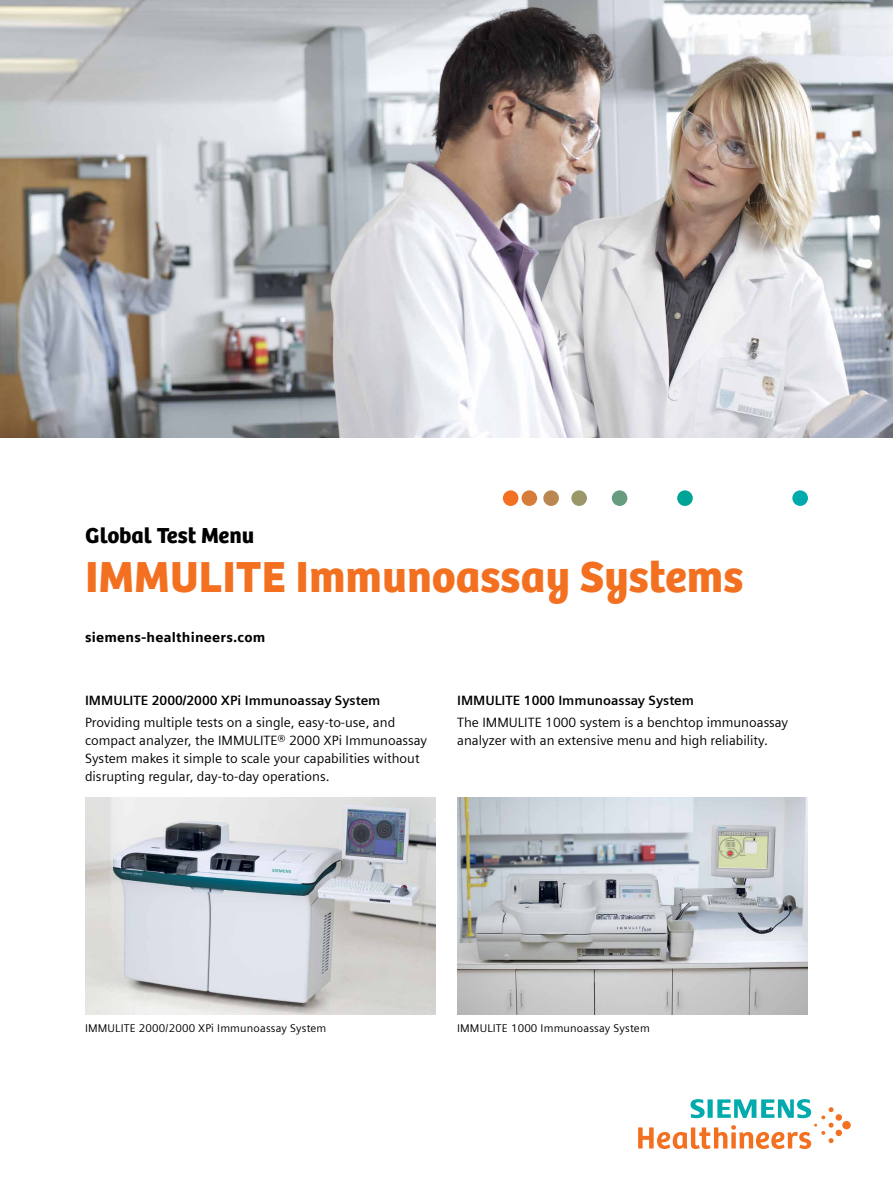
<style>
.page{position:relative;width:893px;height:1191px;background:#fff}
.page>*{position:absolute;margin:0;border:0;box-sizing:border-box;transform-origin:0 0}
.t1{font:45px "SH Bree Headline Regular";color:#f37021}
.t2{font:22.5px "SH Bree Headline Regular";color:#000}
.t3{font:13.5px/18px "Siemens Sans";color:#000}
.t4{font:700 13.5px "Siemens Sans";color:#000}
.t5{font:900 13.5px "Siemens Sans";letter-spacing:.015em;color:#000}
.t6{font:11.25px "Siemens Sans";letter-spacing:.015em;color:#000}
</style>
<div class="page">
<svg style="left:638px;top:1099px;width:213px;height:50px"></svg>
<div style="left:503px;top:490px;width:15px;height:16px;background:#f36f21;border-radius:50%"></div>
<div style="left:522px;top:490px;width:15px;height:16px;background:#d67d39;border-radius:50%"></div>
<div style="left:543px;top:490px;width:16px;height:16px;background:#bb8750;border-radius:50%"></div>
<div style="left:571px;top:490px;width:16px;height:16px;background:#9a9769;border-radius:50%"></div>
<div style="left:612px;top:490px;width:15px;height:16px;background:#679c7f;border-radius:50%"></div>
<div style="left:677px;top:490px;width:16px;height:16px;background:#00a496;border-radius:50%"></div>
<div style="left:792px;top:490px;width:16px;height:16px;background:#00aaad;border-radius:50%"></div>
<img style="left:0;top:0;width:893px;height:437px">
<img style="left:457px;top:797px;width:351px;height:217px">
<img style="left:85px;top:797px;width:351px;height:217px">
<h2 class="t2" style="left:85px;top:517px;width:171px">Global Test Menu</h2>
<h1 class="t1" style="left:85px;top:542px;width:660px">IMMULITE Immunoassay Systems</h1>
<p class="t5" style="left:85px;top:626px;width:182px">siemens-healthineers.com</p>
<p class="t4" style="left:85px;top:689px;width:297px">IMMULITE 2000/2000 XPi Immunoassay System</p>
<p class="t3" style="left:85px;top:712px;width:344px">Providing multiple tests on a single, easy-to-use, and compact analyzer, the IMMULITE® 2000 XPi Immunoassay System makes it simple to scale your capabilities without disrupting regular, day-to-day operations.</p>
<p class="t4" style="left:457px;top:689px;width:238px">IMMULITE 1000 Immunoassay System</p>
<p class="t3" style="left:457px;top:712px;width:332px">The IMMULITE 1000 system is a benchtop immunoassay analyzer with an extensive menu and high reliability.</p>
<p class="t6" style="left:85px;top:1019px;width:243px">IMMULITE 2000/2000 XPi Immunoassay System</p>
<p class="t6" style="left:457px;top:1019px;width:194px">IMMULITE 1000 Immunoassay System</p>
</div>
